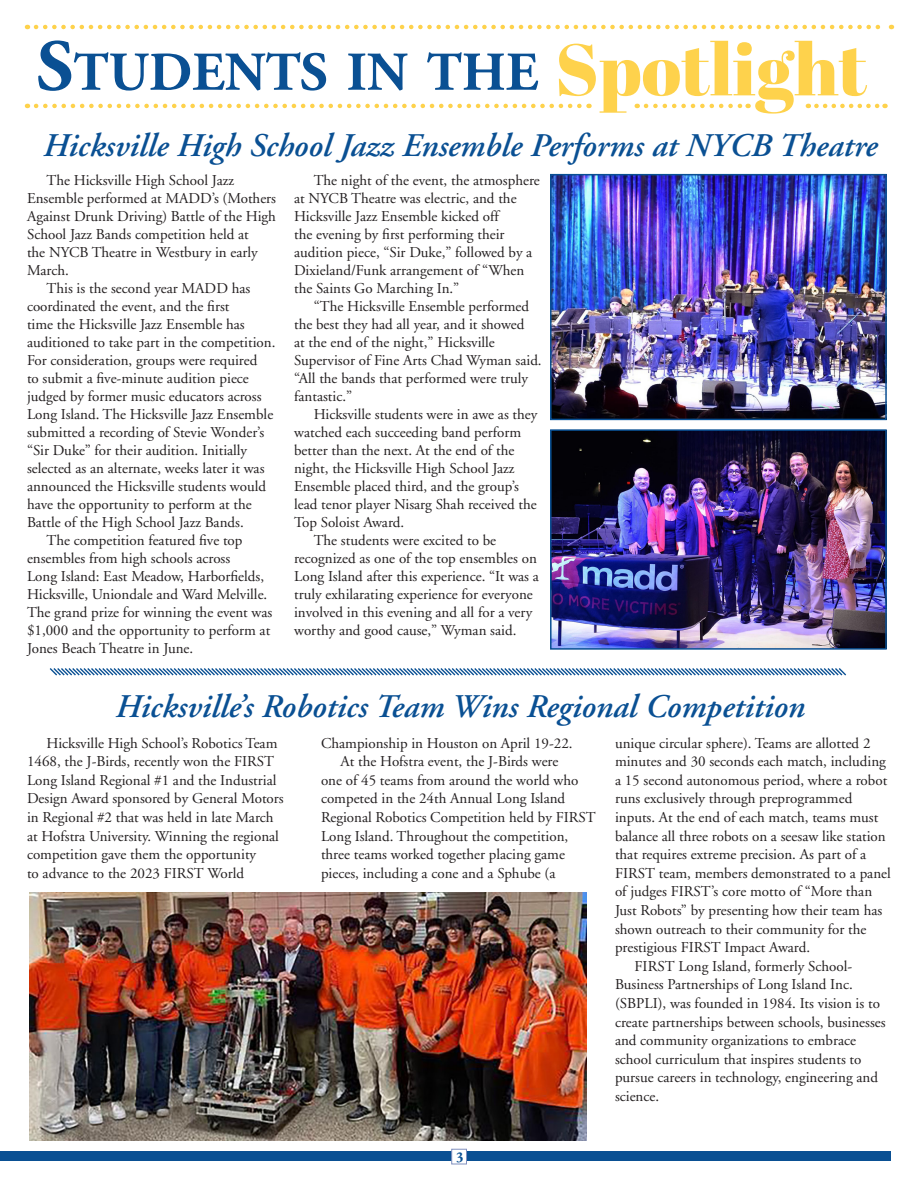
<style>
.page{position:relative;width:918px;height:1188px;background:#fff}
.page>*{position:absolute;margin:0;border:0;box-sizing:border-box;transform-origin:0 0}
.t1{font:72.75px "Abril Fatface";color:#fed24c}
.t2{font:700 54.6px "Adobe Garamond";color:#0a5093}
.t3{font:italic 600 33px "Adobe Garamond";color:#0a5093}
.t4{font:15px/18px "Adobe Garamond";color:#231f20}
.t5{font:700 15px "EB Garamond";color:#0a5093}
.s1{font-size:72.75px}
</style>
<div class="page">
<div style="left:0;top:1152px;width:891px;height:9px;background:#0a5093"></div>
<div style="left:451px;top:1149px;width:16px;height:15px;background:#fff;border:1px solid #8190be"></div>
<img style="left:30px;top:892px;width:556px;height:248px">
<img style="left:553px;top:177px;width:331px;height:240px">
<div style="left:550px;top:174px;width:337px;height:246px;border:2px solid #0a5093"></div>
<img style="left:553px;top:432px;width:331px;height:215px">
<div style="left:550px;top:429px;width:337px;height:221px;border:2px solid #0a5093"></div>
<svg style="left:36px;top:25px;width:856px;height:4px"></svg>
<svg style="left:36px;top:104px;width:554px;height:4px"></svg>
<svg style="left:646px;top:104px;width:103px;height:4px"></svg>
<svg style="left:816px;top:104px;width:70px;height:4px"></svg>
<svg style="left:49px;top:668px;width:797px;height:8px"></svg>
<h2 class="t2" style="left:37px;top:43px;width:503px"><span class="s1">S</span>TUDENTS IN THE</h2>
<h1 class="t1" style="left:555px;top:18px;width:313px">Spotlight</h1>
<h3 class="t3" style="left:42px;top:128px;width:836px">Hicksville High School Jazz Ensemble Performs at NYCB Theatre</h3>
<p class="t4" style="left:47px;top:172px;width:189px">The Hicksville High School Jazz</p>
<p class="t4" style="left:27px;top:190px;width:251px">Ensemble performed at MADD’s (Mothers</p>
<p class="t4" style="left:27px;top:208px;width:251px">Against Drunk Driving) Battle of the High</p>
<p class="t4" style="left:27px;top:226px;width:223px">School Jazz Bands competition held at</p>
<p class="t4" style="left:27px;top:244px;width:232px">the NYCB Theatre in Westbury in early</p>
<p class="t4" style="left:27px;top:262px;width:43px">March.</p>
<p class="t4" style="left:47px;top:280px;width:205px">This is the second year MADD has</p>
<p class="t4" style="left:27px;top:298px;width:204px">coordinated the event, and the first</p>
<p class="t4" style="left:27px;top:316px;width:219px">time the Hicksville Jazz Ensemble has</p>
<p class="t4" style="left:27px;top:334px;width:250px">auditioned to take part in the competition.</p>
<p class="t4" style="left:27px;top:352px;width:232px">For consideration, groups were required</p>
<p class="t4" style="left:27px;top:370px;width:223px">to submit a five-minute audition piece</p>
<p class="t4" style="left:27px;top:388px;width:236px">judged by former music educators across</p>
<p class="t4" style="left:27px;top:406px;width:248px">Long Island. The Hicksville Jazz Ensemble</p>
<p class="t4" style="left:27px;top:424px;width:239px">submitted a recording of Stevie Wonder’s</p>
<p class="t4" style="left:27px;top:442px;width:222px">“Sir Duke” for their audition. Initially</p>
<p class="t4" style="left:27px;top:460px;width:239px">selected as an alternate, weeks later it was</p>
<p class="t4" style="left:27px;top:478px;width:241px">announced the Hicksville students would</p>
<p class="t4" style="left:27px;top:496px;width:226px">have the opportunity to perform at the</p>
<p class="t4" style="left:27px;top:514px;width:218px">Battle of the High School Jazz Bands.</p>
<p class="t4" style="left:47px;top:532px;width:197px">The competition featured five top</p>
<p class="t4" style="left:27px;top:550px;width:205px">ensembles from high schools across</p>
<p class="t4" style="left:27px;top:568px;width:239px">Long Island: East Meadow, Harborfields,</p>
<p class="t4" style="left:27px;top:586px;width:242px">Hicksville, Uniondale and Ward Melville.</p>
<p class="t4" style="left:27px;top:604px;width:247px">The grand prize for winning the event was</p>
<p class="t4" style="left:27px;top:622px;width:245px">$1,000 and the opportunity to perform at</p>
<p class="t4" style="left:27px;top:640px;width:168px">Jones Beach Theatre in June.</p>
<p class="t4" style="left:294px;top:172px;width:247px;text-indent:20px">The night of the event, the atmosphere at NYCB Theatre was electric, and the Hicksville Jazz Ensemble kicked off<br>the evening by first performing their audition piece, “Sir Duke,” followed by a Dixieland/Funk arrangement of “When the Saints Go Marching In.”</p>
<p class="t4" style="left:294px;top:298px;width:249px;text-indent:20px">“The Hicksville Ensemble performed the best they had all year, and it showed<br>at the end of the night,” Hicksville Supervisor of Fine Arts Chad Wyman said. “All the bands that performed were truly fantastic.”</p>
<p class="t4" style="left:314px;top:406px;width:225px">Hicksville students were in awe as they</p>
<p class="t4" style="left:294px;top:424px;width:229px">watched each succeeding band perform</p>
<p class="t4" style="left:294px;top:442px;width:222px">better than the next. At the end of the</p>
<p class="t4" style="left:294px;top:460px;width:222px">night, the Hicksville High School Jazz</p>
<p class="t4" style="left:294px;top:478px;width:226px">Ensemble placed third, and the group’s</p>
<p class="t4" style="left:294px;top:496px;width:244px">lead tenor player Nisarg Shah received the</p>
<p class="t4" style="left:294px;top:514px;width:112px">Top Soloist Award.</p>
<p class="t4" style="left:314px;top:532px;width:184px">The students were excited to be</p>
<p class="t4" style="left:294px;top:550px;width:244px">recognized as one of the top ensembles on</p>
<p class="t4" style="left:294px;top:568px;width:246px">Long Island after this experience. “It was a</p>
<p class="t4" style="left:294px;top:586px;width:240px">truly exhilarating experience for everyone</p>
<p class="t4" style="left:294px;top:604px;width:240px">involved in this evening and all for a very</p>
<p class="t4" style="left:294px;top:622px;width:224px">worthy and good cause,” Wyman said.</p>
<h3 class="t3" style="left:114px;top:689px;width:691px">Hicksville’s Robotics Team Wins Regional Competition</h3>
<p class="t4" style="left:27px;top:734px;width:258px;line-height:18.6px;text-indent:20px">Hicksville High School’s Robotics Team 1468, the J-Birds, recently won the FIRST Long Island Regional #1 and the Industrial Design Award sponsored by General Motors in Regional #2 that was held in late March at Hofstra University. Winning the regional competition gave them the opportunity<br>to advance to the 2023 FIRST World</p>
<p class="t4" style="left:321px;top:734px;width:253px">Championship in Houston on April 19-22.</p>
<p class="t4" style="left:341px;top:753px;width:219px">At the Hofstra event, the J-Birds were</p>
<p class="t4" style="left:321px;top:771px;width:259px">one of 45 teams from around the world who</p>
<p class="t4" style="left:321px;top:790px;width:246px">competed in the 24th Annual Long Island</p>
<p class="t4" style="left:321px;top:809px;width:276px">Regional Robotics Competition held by FIRST</p>
<p class="t4" style="left:321px;top:827px;width:249px">Long Island. Throughout the competition,</p>
<p class="t4" style="left:321px;top:846px;width:245px">three teams worked together placing game</p>
<p class="t4" style="left:321px;top:864px;width:236px">pieces, including a cone and a Sphube (a</p>
<p class="t4" style="left:615px;top:734px;width:257px">unique circular sphere). Teams are allotted 2</p>
<p class="t4" style="left:615px;top:753px;width:272px">minutes and 30 seconds each match, including</p>
<p class="t4" style="left:615px;top:771px;width:274px">a 15 second autonomous period, where a robot</p>
<p class="t4" style="left:615px;top:790px;width:239px">runs exclusively through preprogrammed</p>
<p class="t4" style="left:615px;top:809px;width:265px">inputs. At the end of each match, teams must</p>
<p class="t4" style="left:615px;top:827px;width:272px">balance all three robots on a seesaw like station</p>
<p class="t4" style="left:615px;top:846px;width:253px">that requires extreme precision. As part of a</p>
<p class="t4" style="left:615px;top:864px;width:277px">FIRST team, members demonstrated to a panel</p>
<p class="t4" style="left:615px;top:883px;width:259px">of judges FIRST’s core motto of “More than</p>
<p class="t4" style="left:615px;top:902px;width:269px">Just Robots” by presenting how their team has</p>
<p class="t4" style="left:615px;top:920px;width:253px">shown outreach to their community for the</p>
<p class="t4" style="left:615px;top:939px;width:197px">prestigious FIRST Impact Award.</p>
<p class="t4" style="left:635px;top:957px;width:219px">FIRST Long Island, formerly School-</p>
<p class="t4" style="left:615px;top:976px;width:239px">Business Partnerships of Long Island Inc.</p>
<p class="t4" style="left:615px;top:995px;width:267px">(SBPLI), was founded in 1984. Its vision is to</p>
<p class="t4" style="left:615px;top:1013px;width:272px">create partnerships between schools, businesses</p>
<p class="t4" style="left:615px;top:1032px;width:243px">and community organizations to embrace</p>
<p class="t4" style="left:615px;top:1050px;width:248px">school curriculum that inspires students to</p>
<p class="t4" style="left:615px;top:1069px;width:265px">pursue careers in technology, engineering and</p>
<p class="t4" style="left:615px;top:1088px;width:46px">science.</p>
<p class="t5" style="left:456px;top:1147px;width:9px">3</p>
</div>
